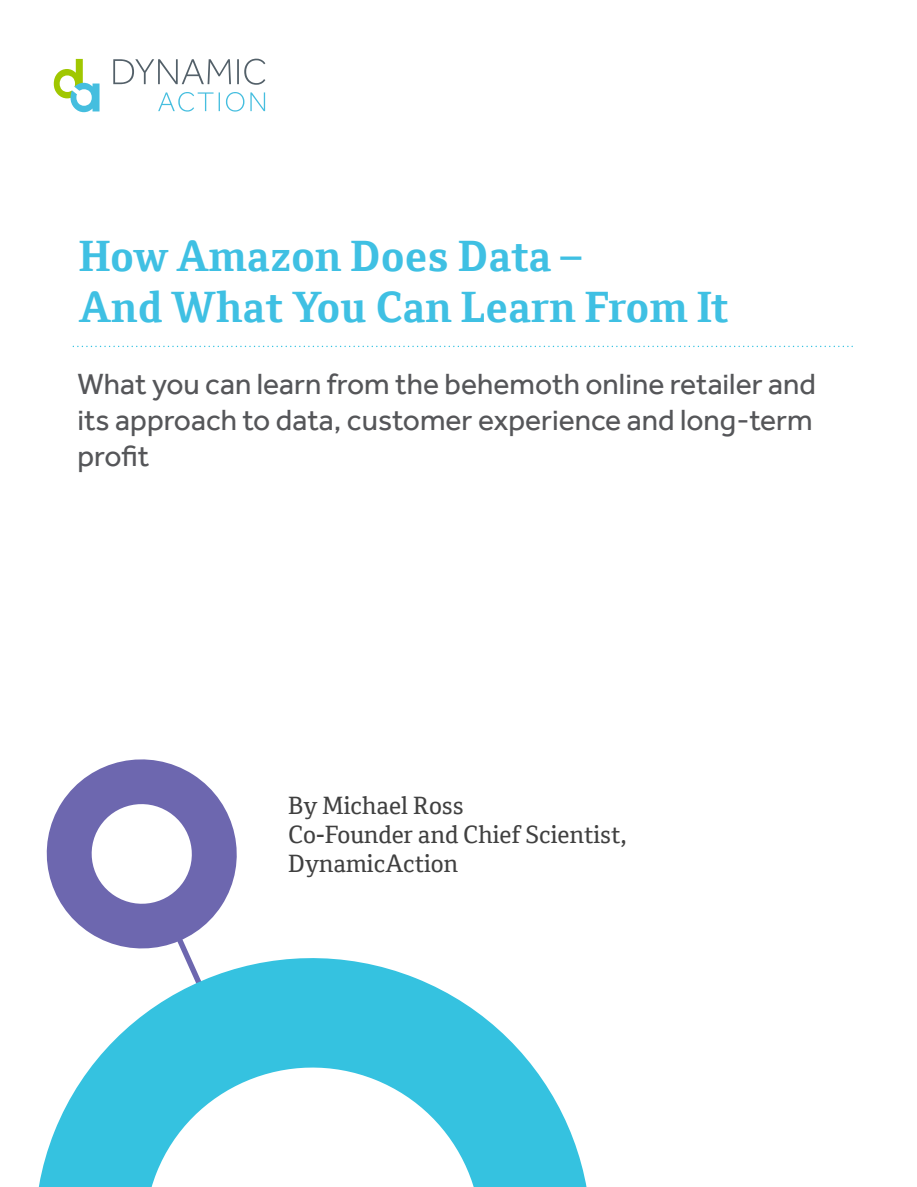
<style>
.page{position:relative;width:917px;height:1187px;background:#fff}
.page>*{position:absolute;margin:0;border:0;box-sizing:border-box;transform-origin:0 0}
.t1{font:700 42px "Cordale";color:#3fc0e3}
.t2{font:30px/36px "Effra";color:#555659;text-align:justify}
.t3{font:24px/28.8px "Cordale";color:#404040}
</style>
<div class="page">
<svg style="left:54px;top:59px;width:45px;height:53px"></svg>
<svg style="left:113px;top:59px;width:152px;height:26px"></svg>
<svg style="left:158px;top:92px;width:107px;height:20px"></svg>
<svg style="left:46px;top:759px;width:191px;height:162px;fill:#6d67af"></svg>
<svg style="left:39px;top:921px;width:548px;height:265px"></svg>
<svg style="left:73px;top:345px;width:779px;height:2px"></svg>
<p class="t1" style="left:79px;top:232px;width:504px">How Amazon Does Data –</p>
<p class="t1" style="left:79px;top:282px;width:651px">And What You Can Learn From It</p>
<p class="t2" style="left:77px;top:366px;width:739px">What you can learn from the behemoth online retailer and its approach to data, customer experience and long-term profit</p>
<p class="t3" style="left:288px;top:791px;width:340px">By Michael Ross<br>Co-Founder and Chief Scientist,<br>DynamicAction</p>
</div>
